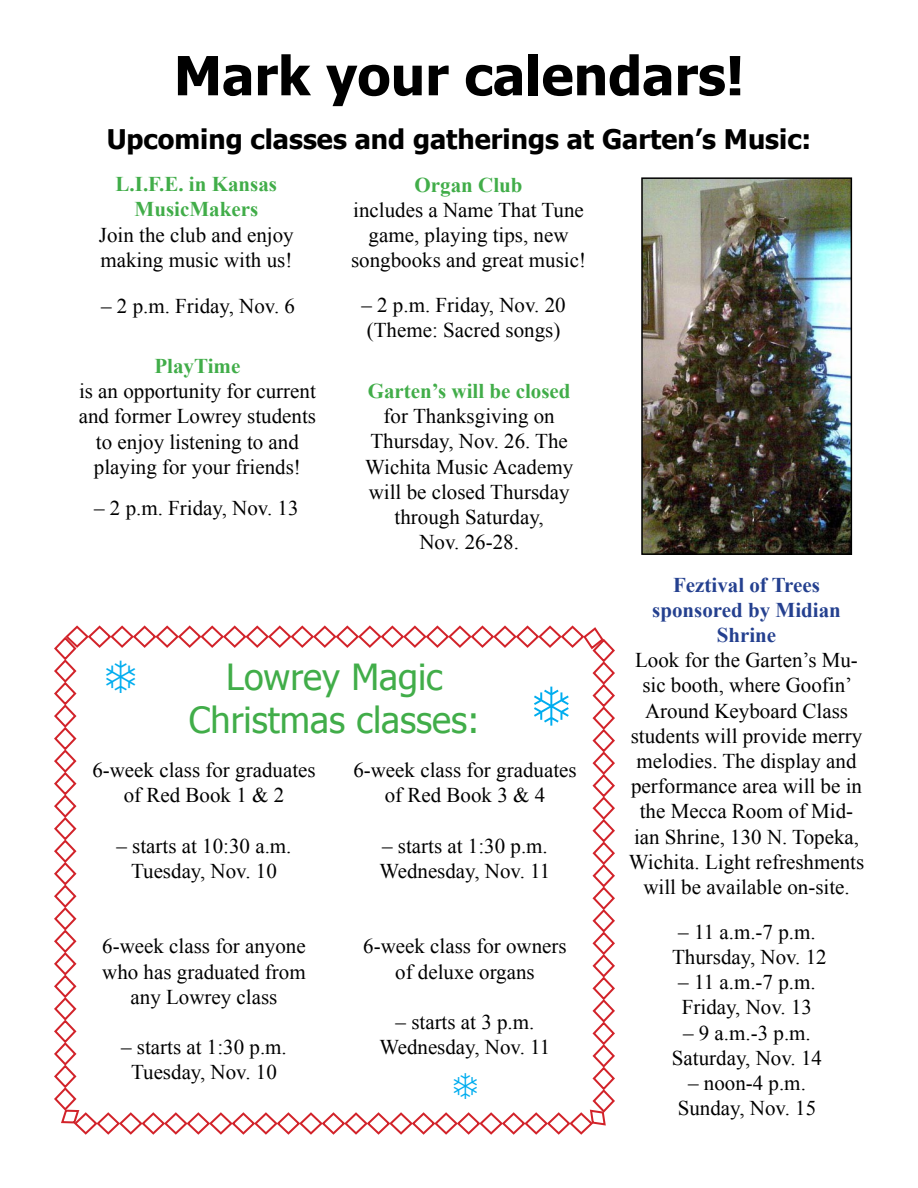
<style>
.page{position:relative;width:918px;height:1188px;background:#fff}
.page>*{position:absolute;margin:0;border:0;box-sizing:border-box;transform-origin:0 0}
.t1{font:700 54px "Tahoma";color:#000}
.t2{font:36px/43.2px "Tahoma";color:#41ad49;text-align:center}
.t3{font:700 27px "Tahoma";color:#000}
.t4{font:21px/25.2px "Times New Roman";color:#000;text-align:center}
.t5{font:700 21px/25.2px "Times New Roman";color:#41ad49;text-align:center}
.t6{font:700 21px/25.2px "Times New Roman";color:#24408f;text-align:center}
</style>
<div class="page">
<img style="left:644px;top:180px;width:205px;height:372px">
<div style="left:641px;top:177px;width:211px;height:378px;border:2px solid #000"></div>
<svg style="left:54px;top:625px;width:561px;height:510px"></svg>
<h1 class="t1" style="left:174px;top:38px;width:572px">Mark your calendars!</h1>
<p class="t3" style="left:107px;top:121px;width:706px">Upcoming classes and gatherings at Garten’s Music:</p>
<p class="t5" style="left:116px;top:171px;width:163px">L.I.F.E. in Kansas<br>MusicMakers</p>
<p class="t4" style="left:99px;top:222px;width:196px;text-align:left">Join the club and enjoy making music with us!</p>
<p class="t4" style="left:101px;top:293px;width:195px">– 2 p.m. Friday, Nov. 6</p>
<p class="t5" style="left:415px;top:172px;width:109px">Organ Club</p>
<p class="t4" style="left:351px;top:197px;width:237px">includes a Name That Tune game, playing tips, new songbooks and great music!</p>
<p class="t4" style="left:361px;top:292px;width:206px;text-align:left">– 2 p.m. Friday, Nov. 20 (Theme: Sacred songs)</p>
<p class="t5" style="left:154px;top:353px;width:87px">PlayTime</p>
<p class="t4" style="left:79px;top:378px;width:239px">is an opportunity for current and former Lowrey students to enjoy listening to and playing for your friends!</p>
<p class="t4" style="left:94px;top:495px;width:206px">– 2 p.m. Friday, Nov. 13</p>
<p class="t5" style="left:368px;top:378px;width:204px">Garten’s will be closed</p>
<p class="t4" style="left:365px;top:403px;width:209px">for Thanksgiving on<br>Thursday, Nov. 26. The<br>Wichita Music Academy will be closed Thursday through Saturday,<br>Nov. 26-28.</p>
<h2 class="t2" style="left:189px;top:653px;width:293px">Lowrey Magic<br>Christmas classes:</h2>
<p class="t4" style="left:92px;top:757px;width:225px">6-week class for graduates of Red Book 1 &amp; 2</p>
<p class="t4" style="left:117px;top:833px;width:176px">– starts at 10:30 a.m.<br>Tuesday, Nov. 10</p>
<p class="t4" style="left:102px;top:933px;width:205px">6-week class for anyone who has graduated from any Lowrey class</p>
<p class="t4" style="left:121px;top:1034px;width:167px">– starts at 1:30 p.m.<br>Tuesday, Nov. 10</p>
<p class="t4" style="left:353px;top:757px;width:225px">6-week class for graduates of Red Book 3 &amp; 4</p>
<p class="t4" style="left:380px;top:833px;width:172px;text-align:left">– starts at 1:30 p.m.<br>Wednesday, Nov. 11</p>
<p class="t4" style="left:363px;top:933px;width:205px">6-week class for owners of deluxe organs</p>
<p class="t4" style="left:380px;top:1009px;width:172px">– starts at 3 p.m.<br>Wednesday, Nov. 11</p>
<p class="t6" style="left:652px;top:571px;width:190px">Feztival of Trees sponsored by Midian<br>Shrine</p>
<p class="t4" style="left:629px;top:647px;width:237px">Look for the Garten’s Mu&shy;sic booth, where Goofin’<br>Around Keyboard Class students will provide merry melodies. The display and performance area will be in the Mecca Room of Mid&shy;ian Shrine, 130 N. Topeka,<br>Wichita. Light refreshments will be available on-site.</p>
<p class="t4" style="left:672px;top:919px;width:156px;text-align:left">– 11 a.m.-7 p.m.<br>Thursday, Nov. 12</p>
<p class="t4" style="left:678px;top:969px;width:139px;text-align:left">– 11 a.m.-7 p.m.<br>Friday, Nov. 13</p>
<p class="t4" style="left:672px;top:1020px;width:152px">– 9 a.m.-3 p.m.<br>Saturday, Nov. 14</p>
<p class="t4" style="left:678px;top:1070px;width:140px">– noon-4 p.m.<br>Sunday, Nov. 15</p>
</div>
